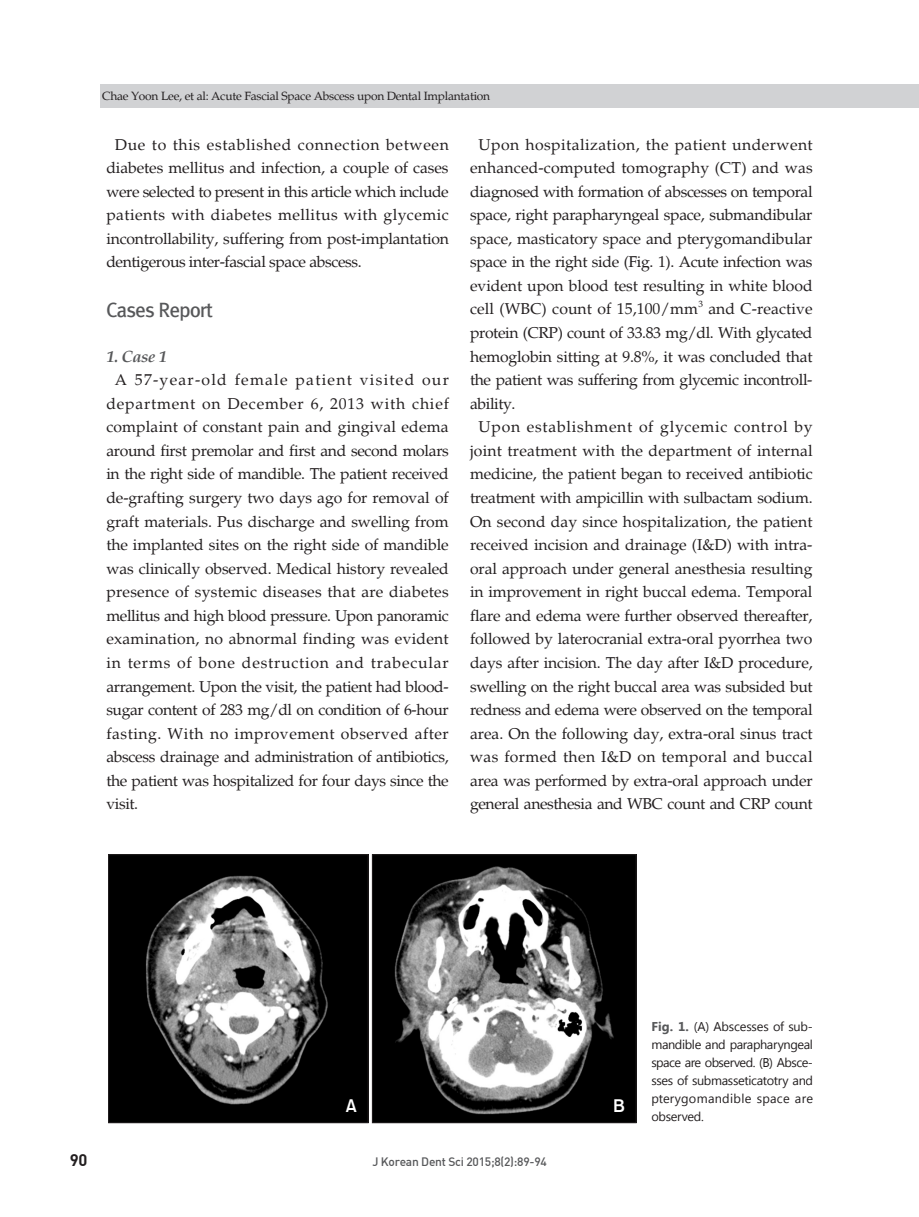
<style>
.page{position:relative;width:919px;height:1217px;background:#fff}
.page>*{position:absolute;margin:0;border:0;box-sizing:border-box;transform-origin:0 0}
.큰제목{font:18.75px "Rix M Go B";letter-spacing:-.025em;color:#57585a}
.t1{font:18px "Gothic 725 BT Bold A";color:#fff}
._1{font:italic 700 16.5px "Palatino";color:#57585a}
.논문제목_영문{font:16.5px "Dinbol";color:#231f20}
.본문{font:15.75px/23.5px "Palatino";letter-spacing:-.01em;color:#231f20;text-align:justify}
.그림_캡션{font:12.75px/18px "Segoe UI";letter-spacing:-.025em;color:#231f20}
.논문제목_영문-2{font:12px "Palatino";letter-spacing:-.02em;color:#231f20}
.논문제목_영문-3{font:12px "Dinmed";letter-spacing:-.02em;color:#57585a}
.본문-2{font:9.15px "Palatino";color:#231f20}
.s1{font-weight:700;color:#57585a}
</style>
<div class="page">
<div style="left:906px;top:84px;width:12px;height:24px;background:#d1d2d4"></div>
<div style="left:100px;top:84px;width:806px;height:24px;background:#d1d2d4"></div>
<svg style="left:108px;top:854px;width:528px;height:268px"></svg>
<p class="논문제목_영문-2" style="left:102px;top:89px;width:389px">Chae Yoon Lee, et al: Acute Fascial Space Abscess upon Dental Implantation</p>
<p class="본문" style="left:106px;top:133px;width:344px;text-indent:9px">Due to this established connection between diabetes mellitus and infection, a couple of cases were selected to present in this article which include patients with diabetes mellitus with glycemic incontrollability, suffering from post-implantation dentigerous inter-fascial space abscess.</p>
<p class="큰제목" style="left:106px;top:300px;width:108px">Cases Report</p>
<p class="_1" style="left:106px;top:347px;width:62px">1. Case 1</p>
<p class="본문" style="left:106px;top:368px;width:344px;text-indent:9px">A 57-year-old female patient visited our department on December 6, 2013 with chief complaint of constant pain and gingival edema around first premolar and first and second molars in the right side of mandible. The patient received de-grafting surgery two days ago for removal of graft materials. Pus discharge and swelling from the implanted sites on the right side of mandible was clinically observed. Medical history revealed presence of systemic diseases that are diabetes mellitus and high blood pressure. Upon panoramic examination, no abnormal finding was evident in terms of bone destruction and trabecular arrangement. Upon the visit, the patient had blood&shy;sugar content of 283 mg/dl on condition of 6-hour fasting. With no improvement observed after abscess drainage and administration of antibiotics, the patient was hospitalized for four days since the visit.</p>
<p class="본문" style="left:470px;top:133px;width:344px;text-indent:9px">Upon hospitalization, the patient underwent enhanced-computed tomography (CT) and was diagnosed with formation of abscesses on temporal space, right parapharyngeal space, submandibular space, masticatory space and pterygomandibular space in the right side (Fig. 1). Acute infection was evident upon blood test resulting in white blood cell (WBC) count of 15,100/mm</p>
<p class="본문-2" style="left:698px;top:298px;width:6px">3</p>
<p class="본문" style="left:470px;top:297px;width:344px;text-indent:238px">and C-reactive protein (CRP) count of 33.83 mg/dl. With glycated hemoglobin sitting at 9.8%, it was concluded that the patient was suffering from glycemic incontroll&shy;ability.</p>
<p class="본문" style="left:470px;top:415px;width:344px;text-align:center">Upon establishment of glycemic control by joint treatment with the department of internal medicine, the patient began to received antibiotic treatment with ampicillin with sulbactam sodium.<br>On second day since hospitalization, the patient received incision and drainage (I&amp;D) with intra&shy;oral approach under general anesthesia resulting in improvement in right buccal edema. Temporal flare and edema were further observed thereafter, followed by laterocranial extra-oral pyorrhea two days after incision. The day after I&amp;D procedure, swelling on the right buccal area was subsided but redness and edema were observed on the temporal area. On the following day, extra-oral sinus tract was formed then I&amp;D on temporal and buccal area was performed by extra-oral approach under general anesthesia and WBC count and CRP count</p>
<p class="t1" style="left:345px;top:1094px;width:13px">A</p>
<p class="t1" style="left:613px;top:1094px;width:13px">B</p>
<p class="논문제목_영문" style="left:70px;top:1149px;width:19px">90</p>
<p class="논문제목_영문-3" style="left:372px;top:1153px;width:176px">J Korean Dent Sci 2015;8(2):89-94</p>
<p class="그림_캡션" style="left:651px;top:1017px;width:163px"><span class="s1">Fig. 1.</span> (A) Abscesses of sub&shy;mandible and parapharyngeal space are observed. (B) Absce&shy;sses of submasseticatotry and pterygomandible space are observed.</p>
</div>
